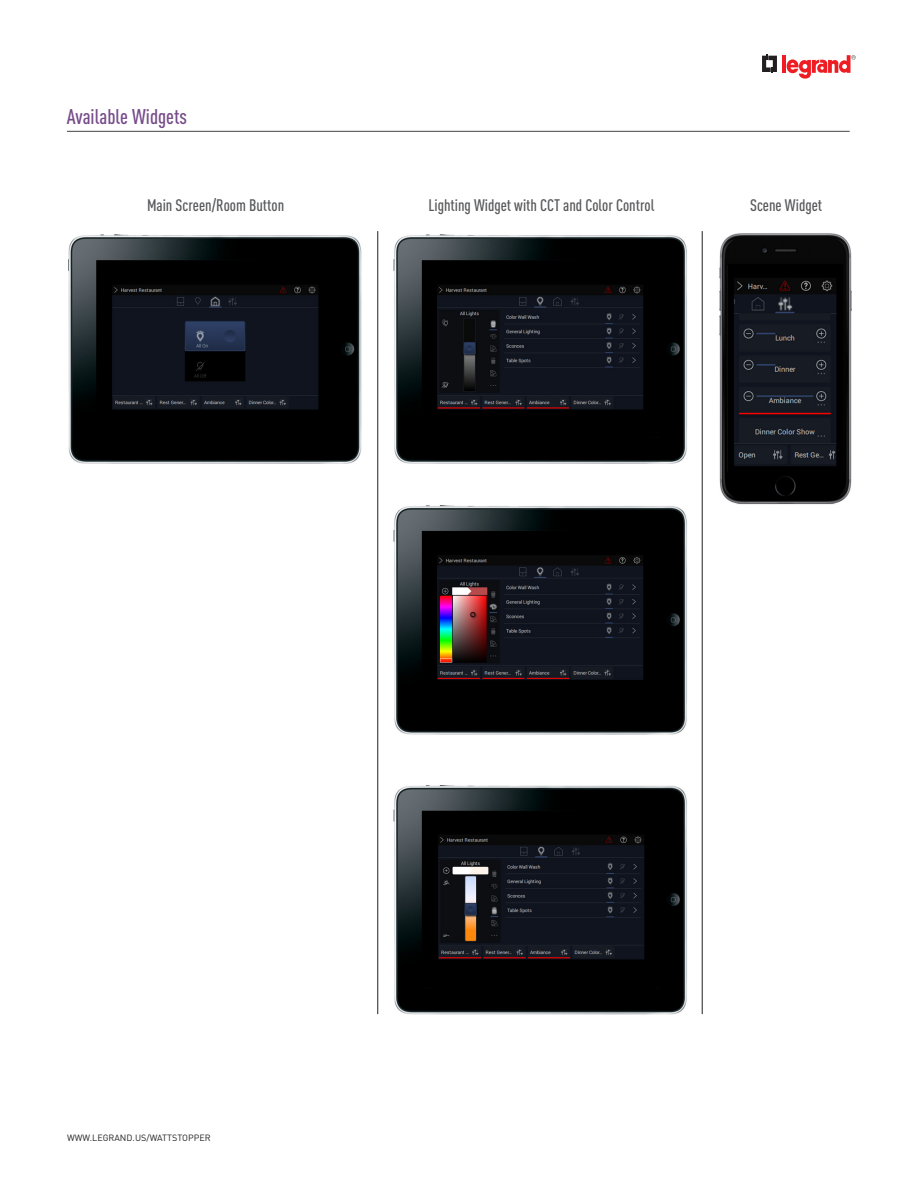
<style>
.page{position:relative;width:918px;height:1188px;background:#fff}
.page>*{position:absolute;margin:0;border:0;box-sizing:border-box;transform-origin:0 0}
.Underlined_Heads{font:500 condensed 21px "DIN Pro";color:#764b8a}
.Subtitle{font:500 condensed 16.5px "DIN Pro";color:#57585a}
.t1{font:9px "DIN Pro";color:#231f20}
</style>
<div class="page">
<svg style="left:762px;top:54px;width:15px;height:19px"></svg>
<hr style="left:782px;top:55px;width:4px;height:18px;background:#ee1d23">
<svg style="left:787px;top:55px;width:69px;height:24px"></svg>
<img style="left:68px;top:231px;width:783px;height:783px">
<hr style="left:67px;top:131px;width:783px;height:1px;background:#57585a">
<hr style="left:377px;top:231px;width:1px;height:783px;background:#231f20">
<hr style="left:702px;top:231px;width:1px;height:783px;background:#231f20">
<p class="Underlined_Heads" style="left:67px;top:104px;width:122px">Available Widgets</p>
<p class="Subtitle" style="left:147px;top:196px;width:139px">Main Screen/Room Button</p>
<p class="Subtitle" style="left:428px;top:196px;width:228px">Lighting Widget with CCT and Color Control</p>
<p class="Subtitle" style="left:750px;top:196px;width:74px">Scene Widget</p>
<p class="t1" style="left:67px;top:1132px;width:145px">WWW.LEGRAND.US/WATTSTOPPER</p>
</div>
